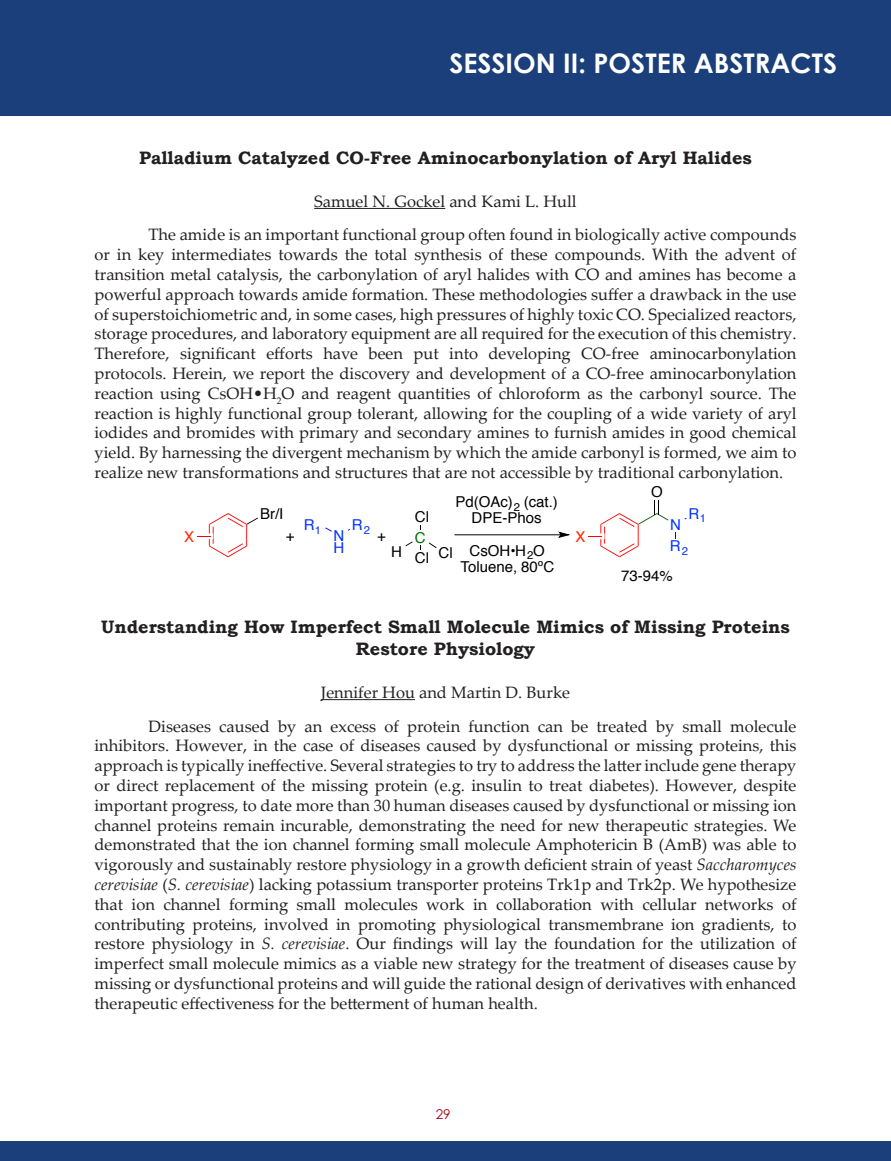
<style>
.page{position:relative;width:891px;height:1161px;background:#fff}
.page>*{position:absolute;margin:0;border:0;box-sizing:border-box;transform-origin:0 0}
.t1{font:700 27px "Century Gothic";color:#fff}
.Time{font:700 18px/21.6px "Bookman Old Style";color:#231f20;text-align:center}
.Time-2{font:16.5px/19.8px "Palatino Linotype";color:#231f20;text-align:justify}
.t2{font:15px/16.2px "Helvetica";color:#000;text-align:center}
.t3{font:15px/12.5px "Helvetica";color:#0433ff}
.t4{font:15px "Helvetica";color:#ff2600}
.t5{font:13.5px "Century Gothic";color:#a90415}
.s1{color:#006e00}
.s2{color:#0433ff}
.s3{font-style:italic}
</style>
<div class="page">
<hr style="left:0;top:1141px;width:2px;height:20px;background:#1b3f7a">
<div style="left:2px;top:1141px;width:889px;height:20px;background:#1b3f7a"></div>
<div style="left:0;top:0;width:891px;height:116px;background:#1b3f7a"></div>
<hr style="left:314px;top:208px;width:131px;height:1px;background:#231f20">
<hr style="left:321px;top:699px;width:94px;height:1px;background:#231f20">
<svg style="left:197px;top:513px;width:61px;height:44px"></svg>
<svg style="left:325px;top:527px;width:7px;height:5px"></svg>
<hr style="left:455px;top:534px;width:106px;height:1px;background:#000">
<svg style="left:559px;top:532px;width:11px;height:6px"></svg>
<svg style="left:429px;top:543px;width:8px;height:5px"></svg>
<svg style="left:406px;top:541px;width:7px;height:5px"></svg>
<svg style="left:588px;top:500px;width:80px;height:57px"></svg>
<p class="t1" style="left:449px;top:46px;width:389px">SESSION II: POSTER ABSTRACTS</p>
<p class="Time" style="left:139px;top:146px;width:614px">Palladium Catalyzed CO-Free Aminocarbonylation of Aryl Halides</p>
<p class="Time-2" style="left:314px;top:191px;width:264px">Samuel N. Gockel and Kami L. Hull</p>
<p class="Time-2" style="left:94px;top:224px;width:704px;text-indent:54px">The amide is an important functional group often found in biologically active compounds or in key intermediates towards the total synthesis of these compounds. With the advent of transition metal catalysis, the carbonylation of aryl halides with CO and amines has become a powerful approach towards amide formation. These methodologies suffer a drawback in the use of superstoichiometric and, in some cases, high pressures of highly toxic CO. Specialized reactors, storage procedures, and laboratory equipment are all required for the execution of this chemistry.<br>Therefore, significant efforts have been put into developing CO-free aminocarbonylation protocols. Herein, we report the discovery and development of a CO-free aminocarbonylation reaction using CsOH•H<sub>2</sub>O and reagent quantities of chloroform as the carbonyl source. The reaction is highly functional group tolerant, allowing for the coupling of a wide variety of aryl iodides and bromides with primary and secondary amines to furnish amides in good chemical yield. By harnessing the divergent mechanism by which the amide carbonyl is formed, we aim to realize new transformations and structures that are not accessible by traditional carbonylation.</p>
<p class="t4" style="left:184px;top:525px;width:12px">X</p>
<p class="t2" style="left:260px;top:506px;width:25px">Br/I</p>
<p class="t3" style="left:304px;top:519px;width:19px">R<sub>1</sub></p>
<p class="t3" style="left:352px;top:519px;width:20px">R<sub>2</sub></p>
<p class="t2" style="left:286px;top:528px;width:10px">+</p>
<p class="t3" style="left:334px;top:530px;width:12px">N<br>H</p>
<p class="t2" style="left:455px;top:494px;width:104px">Pd(OAc)<sub>2</sub> (cat.)<br>DPE-Phos</p>
<p class="t2" style="left:461px;top:543px;width:95px">CsOH•H<sub>2</sub>O<br>Toluene, 80ºC</p>
<p class="t2" style="left:415px;top:509px;width:16px">Cl</p>
<p class="t2" style="left:377px;top:528px;width:10px">+</p>
<p class="t4" style="left:576px;top:525px;width:12px">X</p>
<p class="t2" style="left:415px;top:528px;width:16px;line-height:20.1px;text-align:left"><span class="s1">C<br></span>Cl</p>
<p class="t2" style="left:391px;top:544px;width:12px">H</p>
<p class="t2" style="left:439px;top:545px;width:16px">Cl</p>
<p class="t2" style="left:651px;top:484px;width:13px">O</p>
<p class="t3" style="left:670px;top:519px;width:12px">N</p>
<p class="t3" style="left:689px;top:508px;width:19px">R<sub>1</sub></p>
<p class="t2" style="left:621px;top:532px;width:68px;line-height:30px;text-align:left;text-indent:49px"><span class="s2">R</span><sub>2<br></sub>73-94%</p>
<p class="Time" style="left:101px;top:616px;width:690px">Understanding How Imperfect Small Molecule Mimics of Missing Proteins<br>Restore Physiology</p>
<p class="Time-2" style="left:321px;top:682px;width:251px">Jennifer Hou and Martin D. Burke</p>
<p class="Time-2" style="left:94px;top:715px;width:704px;text-indent:54px">Diseases caused by an excess of protein function can be treated by small molecule inhibitors. However, in the case of diseases caused by dysfunctional or missing proteins, this approach is typically ineffective. Several strategies to try to address the latter include gene therapy or direct replacement of the missing protein (e.g. insulin to treat diabetes). However, despite important progress, to date more than 30 human diseases caused by dysfunctional or missing ion channel proteins remain incurable, demonstrating the need for new therapeutic strategies. We demonstrated that the ion channel forming small molecule Amphotericin B (AmB) was able to vigorously and sustainably restore physiology in a growth deficient strain of yeast <span class="s3">Saccharomyces cerevisiae</span> (<span class="s3">S. cerevisiae</span>) lacking potassium transporter proteins Trk1p and Trk2p. We hypothesize that ion channel forming small molecules work in collaboration with cellular networks of contributing proteins, involved in promoting physiological transmembrane ion gradients, to restore physiology in <span class="s3">S. cerevisiae</span>. Our findings will lay the foundation for the utilization of imperfect small molecule mimics as a viable new strategy for the treatment of diseases cause by missing or dysfunctional proteins and will guide the rational design of derivatives with enhanced therapeutic effectiveness for the betterment of human health.</p>
<p class="t5" style="left:436px;top:1106px;width:16px">29</p>
</div>
